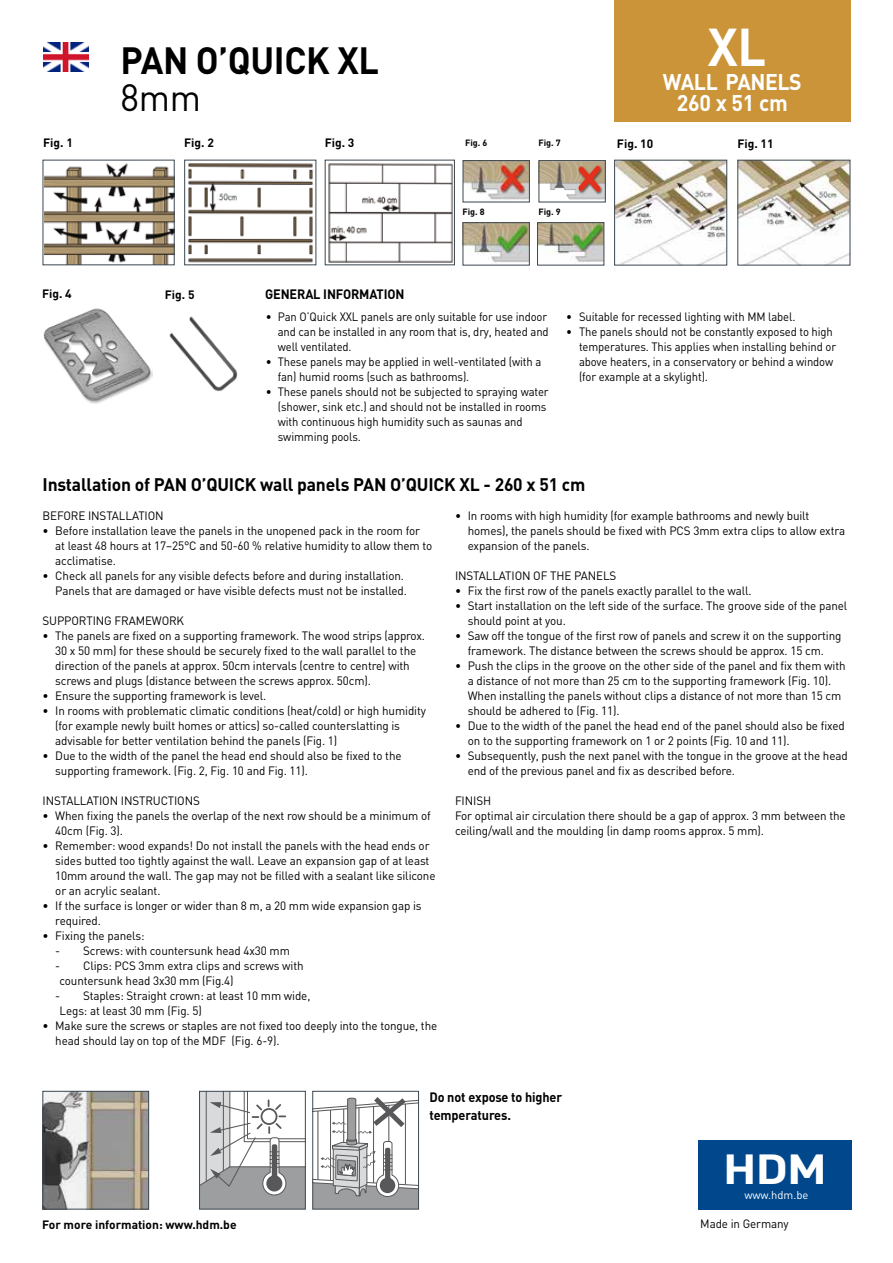
<style>
.page{position:relative;width:893px;height:1263px;background:#fff}
.page>*{position:absolute;margin:0;border:0;box-sizing:border-box;transform-origin:0 0}
.t1{font:700 52.5px "DIN";color:#fff;scale:.95 1}
.t2{font:700 41.55px "DIN";color:#fff;scale:1.2 1}
.t3{font:700 37.5px "DIN";letter-spacing:-.01em;color:#000;scale:.95 1}
.t4{font:37.5px "DIN";color:#000;scale:.95 1}
.t5{font:700 22.5px/20.7px "DIN";letter-spacing:-.02em;color:#fff;text-align:center;scale:.94 1}
.t6{font:700 18px "DIN";letter-spacing:-.01em;color:#000}
.t7{font:700 13.5px/18px "DIN";letter-spacing:-.01em;color:#000;scale:.94 1}
.t8{font:12px/15px "DIN";letter-spacing:-.01em;color:#000}
.t9{font:12px/15px "DIN";letter-spacing:-.01em;color:#000;scale:.94 1}
.t10{font:700 12px "DIN";color:#000}
.t11{font:11.25px "DIN";color:#fff}
.t12{font:700 9px "DIN";color:#000}
</style>
<div class="page">
<svg style="left:201px;top:1093px;width:103px;height:114px"></svg>
<hr style="left:223px;top:1091px;width:1px;height:80px;background:#58585a">
<hr style="left:206px;top:1091px;width:1px;height:90px;background:#58585a">
<div style="left:199px;top:1091px;width:107px;height:118px;border:1px solid #3b4752"></div>
<img style="left:45px;top:1093px;width:102px;height:114px">
<div style="left:43px;top:1091px;width:106px;height:118px;border:1px solid #3b4752"></div>
<svg style="left:314px;top:1097px;width:103px;height:110px"></svg>
<div style="left:312px;top:1091px;width:107px;height:118px;border:1px solid #3b4752"></div>
<div style="left:614px;top:0;width:237px;height:121px;background:#cb9439"></div>
<img style="left:188px;top:163px;width:125px;height:100px">
<img style="left:45px;top:163px;width:128px;height:100px">
<div style="left:43px;top:160px;width:132px;height:105px;border:1px solid #3b4752"></div>
<img style="left:328px;top:163px;width:125px;height:100px">
<img style="left:616px;top:162px;width:109px;height:102px">
<div style="left:614px;top:160px;width:113px;height:106px;border:1px solid #3b4752"></div>
<img style="left:739px;top:162px;width:109px;height:102px">
<img style="left:464px;top:224px;width:64px;height:39px">
<div style="left:462px;top:222px;width:68px;height:44px;border:1px solid #3b4752"></div>
<img style="left:539px;top:224px;width:63px;height:38px">
<div style="left:537px;top:222px;width:67px;height:44px;border:1px solid #3b4752"></div>
<img style="left:465px;top:162px;width:63px;height:38px">
<div style="left:463px;top:160px;width:67px;height:42px;border:1px solid #3b4752"></div>
<img style="left:540px;top:162px;width:64px;height:38px">
<div style="left:538px;top:160px;width:68px;height:42px;border:1px solid #3b4752"></div>
<img style="left:43px;top:308px;width:109px;height:96px">
<img style="left:169px;top:316px;width:69px;height:76px">
<div style="left:698px;top:1140px;width:154px;height:70px;background:#00488b"></div>
<img style="left:43px;top:43px;width:45px;height:28px">
<h3 class="t3" style="left:120px;top:36px;width:274px">PAN O’QUICK XL</h3>
<h3 class="t4" style="left:120px;top:74px;width:86px">8mm</h3>
<h1 class="t1" style="left:708px;top:13px;width:63px">XL</h1>
<h3 class="t5" style="left:663px;top:71px;width:149px">WALL PANELS<br>260 x 51 cm</h3>
<p class="t10" style="left:43px;top:135px;width:31px">Fig. 1</p>
<p class="t10" style="left:184px;top:135px;width:31px">Fig. 2</p>
<p class="t10" style="left:325px;top:135px;width:31px">Fig. 3</p>
<p class="t12" style="left:465px;top:137px;width:24px">Fig. 6</p>
<p class="t12" style="left:538px;top:137px;width:24px">Fig. 7</p>
<p class="t10" style="left:617px;top:136px;width:38px">Fig. 10</p>
<p class="t10" style="left:737px;top:136px;width:38px">Fig. 11</p>
<p class="t10" style="left:42px;top:286px;width:31px">Fig. 4</p>
<p class="t10" style="left:165px;top:287px;width:31px">Fig. 5</p>
<p class="t7" style="left:265px;top:285px;width:150px">GENERAL INFORMATION</p>
<p class="t12" style="left:462px;top:206px;width:24px">Fig. 8</p>
<p class="t12" style="left:538px;top:206px;width:24px">Fig. 9</p>
<p class="t9" style="left:278px;top:309px;width:290px;text-indent:-13px">• Pan O’Quick XXL panels are only suitable for use indoor and can be installed in any room that is, dry, heated and well ventilated.</p>
<p class="t9" style="left:278px;top:354px;width:282px;text-indent:-13px">• These panels may be applied in well-ventilated (with a fan) humid rooms (such as bathrooms).</p>
<p class="t9" style="left:278px;top:384px;width:290px;text-indent:-13px">• These panels should not be subjected to spraying water (shower, sink etc.) and should not be installed in rooms with continuous high humidity such as saunas and swimming pools.</p>
<p class="t9" style="left:566px;top:309px;width:245px">• Suitable for recessed lighting with MM label.</p>
<p class="t9" style="left:579px;top:324px;width:275px;text-indent:-13px">• The panels should not be constantly exposed to high temperatures. This applies when installing behind or above heaters, in a conservatory or behind a window (for example at a skylight).</p>
<h3 class="t6" style="left:43px;top:472px;width:544px">Installation of PAN O’QUICK wall panels PAN O’QUICK XL - 260 x 51 cm</h3>
<p class="t8" style="left:43px;top:508px;width:123px">BEFORE INSTALLATION</p>
<p class="t8" style="left:55px;top:523px;width:378px;text-indent:-13px">• Before installation leave the panels in the unopened pack in the room for at least 48 hours at 17–25°C and 50-60 % relative humidity to allow them to acclimatise.</p>
<p class="t8" style="left:43px;top:568px;width:366px;text-align:right">• Check all panels for any visible defects before and during installation.<br>Panels that are damaged or have visible defects must not be installed.</p>
<p class="t8" style="left:43px;top:613px;width:143px">SUPPORTING FRAMEWORK</p>
<p class="t8" style="left:55px;top:628px;width:371px;text-indent:-13px">• The panels are fixed on a supporting framework. The wood strips (approx.<br>30 x 50 mm) for these should be securely fixed to the wall parallel to the direction of the panels at approx. 50cm intervals (centre to centre) with screws and plugs (distance between the screws approx. 50cm).</p>
<p class="t8" style="left:43px;top:688px;width:225px">• Ensure the supporting framework is level.</p>
<p class="t8" style="left:55px;top:703px;width:372px;text-indent:-13px">• In rooms with problematic climatic conditions (heat/cold) or high humidity (for example newly built homes or attics) so-called counterslatting is advisable for better ventilation behind the panels (Fig. 1)</p>
<p class="t8" style="left:55px;top:748px;width:348px;text-indent:-13px">• Due to the width of the panel the head end should also be fixed to the supporting framework. (Fig. 2, Fig. 10 and Fig. 11).</p>
<p class="t8" style="left:43px;top:793px;width:159px">INSTALLATION INSTRUCTIONS</p>
<p class="t8" style="left:55px;top:808px;width:377px;text-indent:-13px">• When fixing the panels the overlap of the next row should be a minimum of<br>40cm (Fig. 3).</p>
<p class="t8" style="left:55px;top:838px;width:382px;text-indent:-13px">• Remember: wood expands! Do not install the panels with the head ends or sides butted too tightly against the wall. Leave an expansion gap of at least 10mm around the wall. The gap may not be filled with a sealant like silicone or an acrylic sealant.</p>
<p class="t8" style="left:55px;top:898px;width:368px;text-indent:-13px">• If the surface is longer or wider than 8 m, a 20 mm wide expansion gap is required.</p>
<p class="t8" style="left:43px;top:928px;width:104px">• Fixing the panels:</p>
<p class="t8" style="left:55px;top:943px;width:236px">- Screws: with countersunk head 4x30 mm</p>
<p class="t8" style="left:60px;top:958px;width:246px;text-indent:-4px">- Clips: PCS 3mm extra clips and screws with countersunk head 3x30 mm (Fig.4)</p>
<p class="t8" style="left:60px;top:988px;width:252px;text-indent:-4px">- Staples: Straight crown: at least 10 mm wide,<br>Legs: at least 30 mm (Fig. 5)</p>
<p class="t8" style="left:55px;top:1018px;width:384px;text-indent:-13px">• Make sure the screws or staples are not fixed too deeply into the tongue, the head should lay on top of the MDF (Fig. 6-9).</p>
<p class="t8" style="left:468px;top:508px;width:379px;text-indent:-13px">• In rooms with high humidity (for example bathrooms and newly built homes), the panels should be fixed with PCS 3mm extra clips to allow extra expansion of the panels.</p>
<p class="t8" style="left:455px;top:568px;width:163px">INSTALLATION OF THE PANELS</p>
<p class="t8" style="left:455px;top:583px;width:298px">• Fix the first row of the panels exactly parallel to the wall.</p>
<p class="t8" style="left:468px;top:598px;width:381px;text-indent:-13px">• Start installation on the left side of the surface. The groove side of the panel should point at you.</p>
<p class="t8" style="left:455px;top:628px;width:388px;text-align:center">• Saw off the tongue of the first row of panels and screw it on the supporting framework. The distance between the screws should be approx. 15 cm.</p>
<p class="t8" style="left:468px;top:658px;width:379px;text-indent:-13px">• Push the clips in the groove on the other side of the panel and fix them with a distance of not more than 25 cm to the supporting framework (Fig. 10).<br>When installing the panels without clips a distance of not more than 15 cm should be adhered to (Fig. 11).</p>
<p class="t8" style="left:468px;top:718px;width:379px;text-indent:-13px">• Due to the width of the panel the head end of the panel should also be fixed on to the supporting framework on 1 or 2 points (Fig. 10 and 11).</p>
<p class="t8" style="left:468px;top:748px;width:381px;text-indent:-13px">• Subsequently, push the next panel with the tongue in the groove at the head end of the previous panel and fix as described before.</p>
<p class="t8" style="left:455px;top:793px;width:392px">FINISH<br>For optimal air circulation there should be a gap of approx. 3 mm between the ceiling/wall and the moulding (in damp rooms approx. 5 mm).</p>
<p class="t10" style="left:42px;top:1216px;width:196px">For more information: www.hdm.be</p>
<p class="t7" style="left:429px;top:1088px;width:143px">Do not expose to higher temperatures.</p>
<h2 class="t2" style="left:723px;top:1142px;width:89px">HDM</h2>
<p class="t11" style="left:744px;top:1188px;width:66px">www.hdm.be</p>
<p class="t8" style="left:700px;top:1216px;width:90px">Made in Germany</p>
</div>
